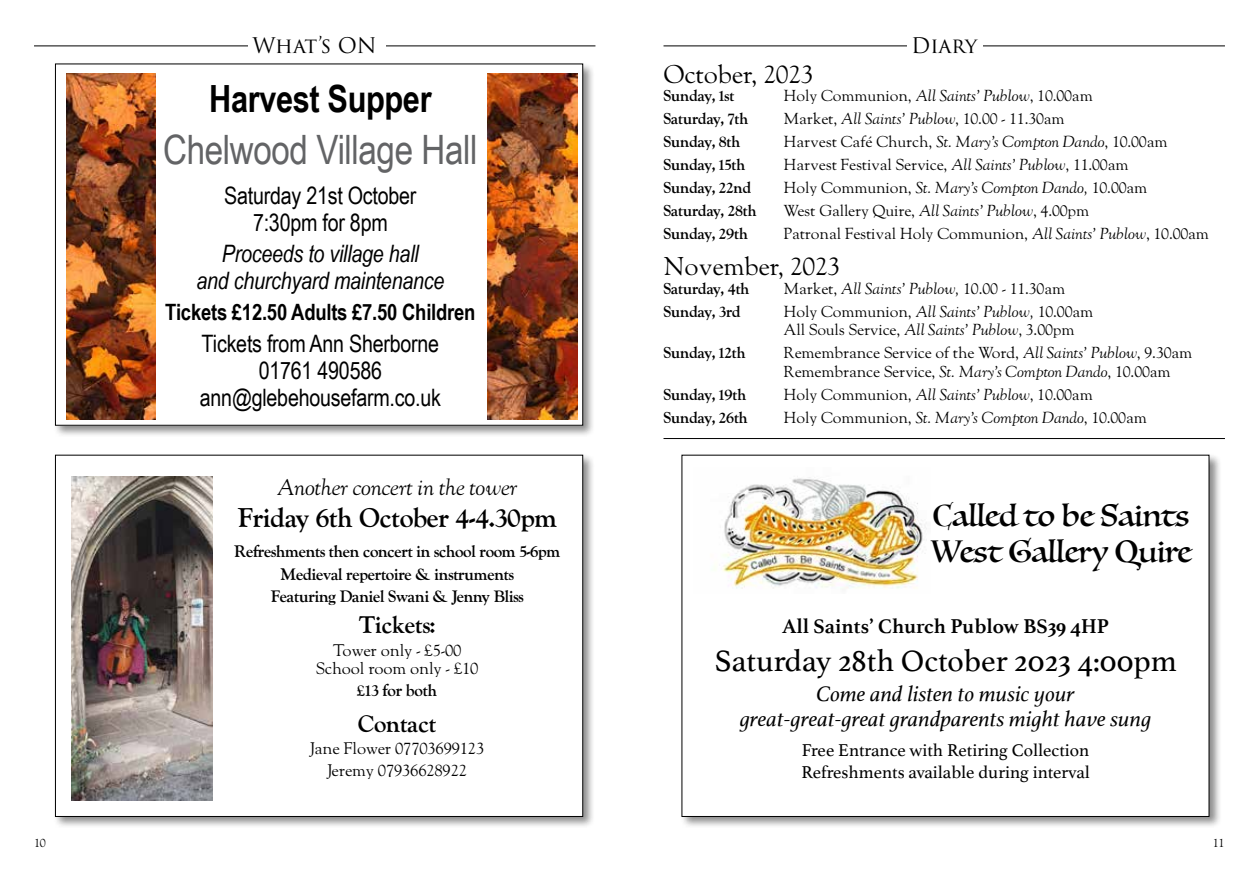
<style>
.page{position:relative;width:1259px;height:893px;background:#fff}
.page>*{position:absolute;margin:0;border:0;box-sizing:border-box;transform-origin:0 0}
.t1{font:40.5px "Arial Narrow";letter-spacing:-.01em;color:#636466}
.t2{font:700 37.5px "Arial Narrow";letter-spacing:-.01em;color:#000}
.t3{font:31.5px "Athelas";color:#000}
.t4{font:30px/36px "Luminari";color:#000}
.t5{font:700 27px "LTC Goudy Oldstyle Pro";letter-spacing:-.01em;color:#000}
.t6{font:25.5px "LTC Goudy Oldstyle Pro";letter-spacing:-.01em;color:#000}
.t7{font:24px/27px "Arial Narrow";letter-spacing:-.01em;color:#000;text-align:center}
.t8{font:italic 24px/27px "Arial Narrow";letter-spacing:-.01em;color:#000;text-align:center}
.t9{font:700 24px "LTC Goudy Oldstyle Pro";letter-spacing:-.01em;color:#000}
.t10{font:italic 22.5px/25.5px "Athelas";color:#000;text-align:center}
.t11{font:700 22.5px "Arial Narrow";letter-spacing:-.01em;color:#000}
.t12{font:italic 22.5px "LTC Goudy Oldstyle Pro";letter-spacing:-.01em;color:#000}
.t13{font:700 21px "Athelas";color:#000}
.t14{font:21px "Trajan Pro 3";letter-spacing:-.005em;color:#000}
.t15{font:18px/21.6px "Athelas";color:#000}
.t16{font:700 16.5px/22.2px "LTC Goudy Oldstyle Pro";letter-spacing:-.02em;color:#000;text-align:center}
.t17{font:16.5px/18px "LTC Goudy Oldstyle Pro";letter-spacing:-.01em;color:#000;text-align:center}
.t18{font:15.75px/18.8px "LTC Goudy Oldstyle Pro";letter-spacing:-.01em;color:#000}
.t19{font:700 15.75px "LTC Goudy Oldstyle Pro";letter-spacing:-.01em;color:#000}
.t20{font:italic 15.75px "LTC Goudy Oldstyle Pro";letter-spacing:-.01em;color:#000}
.t21{font:12px "LTC Goudy Oldstyle Pro";color:#000}
.s1{font-style:italic}
.s2{font-style:normal}
</style>
<div class="page">
<div style="left:53px;top:453px;width:542px;height:376px;background:#000;opacity:.45"></div>
<div style="left:55px;top:455px;width:528px;height:361px;background:#fff"></div>
<hr style="left:663px;top:46px;width:562px;height:1px;background:#000">
<div style="left:907px;top:30px;width:75px;height:34px;background:#fff"></div>
<hr style="left:34px;top:46px;width:561px;height:1px;background:#000">
<div style="left:248px;top:30px;width:138px;height:34px;background:#fff"></div>
<hr style="left:663px;top:438px;width:562px;height:1px;background:#000">
<img style="left:71px;top:477px;width:142px;height:323px">
<div style="left:680px;top:453px;width:541px;height:376px;background:#000;opacity:.45"></div>
<div style="left:682px;top:455px;width:527px;height:361px;background:#fff"></div>
<img style="left:722px;top:477px;width:205px;height:112px">
<div style="left:53px;top:62px;width:542px;height:376px;background:#000;opacity:.45"></div>
<div style="left:55px;top:64px;width:528px;height:361px;background:#fff"></div>
<img style="left:67px;top:74px;width:89px;height:346px">
<img style="left:488px;top:74px;width:89px;height:346px">
<h3 class="t14" style="left:253px;top:31px;width:126px">What’s ON</h3>
<h3 class="t14" style="left:911px;top:31px;width:68px">Diary</h3>
<h2 class="t2" style="left:209px;top:70px;width:224px">Harvest Supper</h2>
<h1 class="t1" style="left:163px;top:120px;width:316px">Chelwood Village Hall</h1>
<h3 class="t7" style="left:224px;top:181px;width:194px">Saturday 21st October<br>7:30pm for 8pm</h3>
<h3 class="t8" style="left:196px;top:240px;width:249px">Proceeds to village hall<br>and churchyard maintenance</h3>
<h3 class="t11" style="left:165px;top:295px;width:312px">Tickets £12.50 Adults £7.50 Children</h3>
<h3 class="t7" style="left:200px;top:329px;width:242px">Tickets from Ann Sherborne<br>01761 490586 ann@glebehousefarm.co.uk</h3>
<h3 class="t12" style="left:277px;top:474px;width:242px">Another concert in the tower</h3>
<h3 class="t5" style="left:237px;top:501px;width:322px">Friday 6th October 4-4.30pm</h3>
<p class="t16" style="left:234px;top:541px;width:328px">Refreshments then concert in school room 5-6pm<br>Medieval repertoire &amp; instruments<br>Featuring Daniel Swani &amp; Jenny Bliss</p>
<h3 class="t9" style="left:359px;top:611px;width:78px">Tickets:</h3>
<p class="t17" style="left:316px;top:641px;width:164px">Tower only - £5-00<br>School room only - £10</p>
<p class="t16" style="left:357px;top:680px;width:82px">£13 for both</p>
<h3 class="t9" style="left:358px;top:709px;width:80px">Contact</h3>
<p class="t17" style="left:310px;top:737px;width:176px;line-height:22.2px">Jane Flower 07703699123<br>Jeremy 07936628922</p>
<h3 class="t6" style="left:663px;top:59px;width:152px">October, 2023</h3>
<p class="t19" style="left:663px;top:87px;width:73px">Sunday, 1st</p>
<p class="t18" style="left:783px;top:87px;width:311px">Holy Communion, <span class="s1">All Saints’ Publow</span>, 10.00am</p>
<p class="t19" style="left:663px;top:109px;width:86px">Saturday, 7th</p>
<p class="t18" style="left:783px;top:110px;width:283px">Market, <span class="s1">All Saints’ Publow</span>, 10.00 - 11.30am</p>
<p class="t19" style="left:663px;top:132px;width:78px">Sunday, 8th</p>
<p class="t18" style="left:783px;top:133px;width:385px">Harvest Café Church, <span class="s1">St. Mary’s Compton Dando</span>, 10.00am</p>
<p class="t19" style="left:663px;top:155px;width:83px">Sunday, 15th</p>
<p class="t18" style="left:783px;top:156px;width:346px">Harvest Festival Service, <span class="s1">All Saints’ Publow</span>, 11.00am</p>
<p class="t19" style="left:663px;top:178px;width:89px">Sunday, 22nd</p>
<p class="t20" style="left:783px;top:179px;width:365px"><span class="s2">Holy Communion,</span> St. Mary’s Compton Dando, <span class="s2">10.00am</span></p>
<p class="t19" style="left:663px;top:201px;width:95px">Saturday, 28th</p>
<p class="t18" style="left:783px;top:202px;width:307px">West Gallery Quire, <span class="s1">All Saints’ Publow</span>, 4.00pm</p>
<p class="t19" style="left:663px;top:224px;width:86px">Sunday, 29th</p>
<p class="t18" style="left:783px;top:225px;width:427px">Patronal Festival Holy Communion, <span class="s1">All Saints’ Publow</span>, 10.00am</p>
<h3 class="t6" style="left:663px;top:251px;width:178px">November, 2023</h3>
<p class="t19" style="left:663px;top:279px;width:87px">Saturday, 4th</p>
<p class="t18" style="left:783px;top:279px;width:283px">Market, <span class="s1">All Saints’ Publow,</span> 10.00 - 11.30am</p>
<p class="t19" style="left:663px;top:302px;width:79px">Sunday, 3rd</p>
<p class="t18" style="left:783px;top:302px;width:311px">Holy Communion, <span class="s1">All Saints’ Publow,</span> 10.00am<br>All Souls Service, <span class="s1">All Saints’ Publow</span>, 3.00pm</p>
<p class="t19" style="left:663px;top:343px;width:84px">Sunday, 12th</p>
<p class="t18" style="left:783px;top:344px;width:410px">Remembrance Service of the Word, <span class="s1">All Saints’ Publow</span>, 9.30am<br>Remembrance Service, <span class="s1">St. Mary’s Compton Dando</span>, 10.00am</p>
<p class="t19" style="left:663px;top:385px;width:84px">Sunday, 19th</p>
<p class="t18" style="left:783px;top:386px;width:311px">Holy Communion, <span class="s1">All Saints’ Publow</span>, 10.00am</p>
<p class="t19" style="left:663px;top:408px;width:86px">Sunday, 26th</p>
<p class="t18" style="left:783px;top:409px;width:365px">Holy Communion, <span class="s1">St. Mary’s Compton Dando</span>, 10.00am</p>
<h3 class="t4" style="left:931px;top:498px;width:262px">Called to be Saints<br>West Gallery Quire</h3>
<h3 class="t13" style="left:782px;top:609px;width:329px">All Saints’ Church Publow BS39 4HP</h3>
<h3 class="t3" style="left:714px;top:636px;width:464px">Saturday 28th October 2023 4:00pm</h3>
<h3 class="t10" style="left:740px;top:680px;width:413px">Come and listen to music your<br>great-great-great grandparents might have sung</h3>
<p class="t15" style="left:801px;top:739px;width:290px">Free Entrance with Retiring Collection<br>Refreshments available during interval</p>
<p class="t21" style="left:34px;top:835px;width:13px">10</p>
<p class="t21" style="left:1212px;top:835px;width:13px">11</p>
</div>
